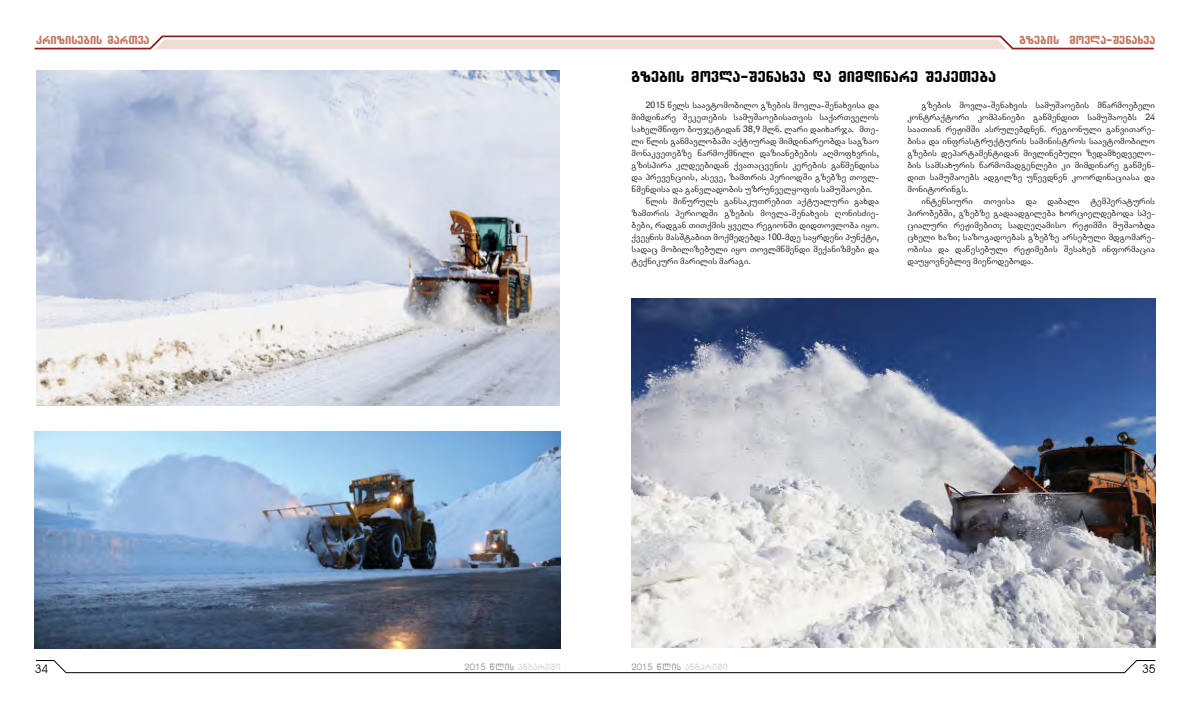
<style>
.page{position:relative;width:1191px;height:709px;background:#fff}
.page>*{position:absolute;margin:0;border:0;box-sizing:border-box;transform-origin:0 0}
.t1{font:16px "GEO Balav Mtavr";color:#000}
.t2{font:12px "GEO Balav Mtavr";color:#c17760}
.t3{font:12px "Avaza Mtavruli";color:#000}
.t4{font:9px/12px "Koling Normal";color:#000;text-align:justify}
.t5{font:9px "Sanet";color:#939598}
.s1{color:#d1d3d4}
</style>
<div class="page">
<svg style="left:36px;top:660px;width:1120px;height:13px"></svg>
<svg style="left:34px;top:35px;width:1120px;height:15px"></svg>
<img style="left:631px;top:298px;width:524px;height:349px">
<img style="left:36px;top:71px;width:523px;height:334px">
<img style="left:35px;top:431px;width:526px;height:217px">
<h2 class="t2" style="left:36px;top:33px;width:115px">KRIZISEBIS MARTVA</h2>
<h2 class="t2" style="left:1019px;top:33px;width:137px">GZEBIS MOVLA-SEENAXVA</h2>
<h1 class="t1" style="left:631px;top:67px;width:366px">GZEBIS MOVLA-SENAXVA DA MIMDINARE SEKETEBA</h1>
<p class="t4" style="left:646px;top:100px;width:235px">2015 WELS SAAVTOMOBILO GZEBIS MOVLA-SENAXVISA DA</p>
<p class="t4" style="left:631px;top:112px;width:249px">MIMDINARE SEKETEBIS SAMUSAOEBISATVIS SAQARTVELOS</p>
<p class="t4" style="left:631px;top:124px;width:249px">SAXELMWIFO BIUJETIDAN 38,9 MLN. LARI DAIXARJA. MTE-</p>
<p class="t4" style="left:631px;top:136px;width:249px">LI WLIS GANMAVLOBASI AQTIURAD MIMDINAREOBDA SAGZAO</p>
<p class="t4" style="left:631px;top:148px;width:249px">MONAKVETEBZE WARMOQMNILI DAZIANEBEBIS ARMOFXVRIS,</p>
<p class="t4" style="left:631px;top:160px;width:249px">GZISPIRA KLDEEBIDAN QVATACVENIS KEREBIS GAWMENDISA</p>
<p class="t4" style="left:631px;top:172px;width:249px">DA PREVENCIIS, ASEVE, ZAMTRIS PERIODSI GZEBZE TOVL-</p>
<p class="t4" style="left:631px;top:184px;width:242px">WMENDISA DA GANVLADOBIS UZRUNVELYOFIS SAMUSAOEBI.</p>
<p class="t4" style="left:646px;top:196px;width:235px">WLIS MIWURULS GANSAKUTREBIT AQTUALURI GAXDA</p>
<p class="t4" style="left:631px;top:208px;width:249px">ZAMTRIS PERIODSI GZEBIS MOVLA-SENAXVIS RONISZIE-</p>
<p class="t4" style="left:631px;top:220px;width:249px">BEBI, RADGAN TITQMIS YVELA REGIONSI DIDTOVLOBA IYO.</p>
<p class="t4" style="left:631px;top:232px;width:249px">QVEYNIS MASSTABIT MOQMEDEBDA 100-MDE SAYRDENI PUNQTI,</p>
<p class="t4" style="left:631px;top:244px;width:249px">SADAC MOBILIZEBULI IYO TOVLMWMENDI MEQANIZMEBI DA</p>
<p class="t4" style="left:631px;top:256px;width:121px">TEQNIKURI MARILIS MARAGI.</p>
<p class="t4" style="left:907px;top:100px;width:249px;text-indent:14px">GZEBIS MOVLA-SENAXVIS SAMUSAOEBIS MWARMOEBELI KONTRAQTORI KOMPANIEBI GAWMENDIT SAMUSAOEBS 24<br>SAATIAN REJIMSI ASRULEBDNEN. REGIONULI GANVITARE-BISA DA INFRASTRUQTURIS SAMINISTROS SAAVTOMOBILO GZEBIS DEPARTAMENTIDAN MIVLINEBULI ZEDAMXEDVELO-BIS SAMSAXURIS WARMOMADGENLEBI KI MIMDINARE GAWMEN-DIT SAMUSAOEBS ADGILZE UWEVDNEN KOORDINACIASA DA MONITORINGS.</p>
<p class="t4" style="left:907px;top:196px;width:249px;text-indent:14px">INTENSIURI TOVISA DA DABALI TEMPERATURIS PIROBEBSI, GZEBZE GADAADGILEBA XORCIELDEBODA SPE-CIALURI REJIMEBIT; SADRERAMISO REJIMSI MUSAOBDA CXELI XAZI; SAZOGADOEBAS GZEBZE ARSEBULI MDGOMARE-OBISA DA DAWESEBULI REJIMEBIS SESAXEB INFORMACIA DAUYOVNEBLIV MIEWODEBODA.</p>
<h2 class="t3" style="left:35px;top:663px;width:15px">34</h2>
<p class="t5" style="left:464px;top:662px;width:98px">2015 WLIS <span class="s1">ANGARISI</span></p>
<p class="t5" style="left:631px;top:662px;width:98px">2015 WLIS <span class="s1">ANGARISI</span></p>
<h2 class="t3" style="left:1142px;top:663px;width:15px">35</h2>
</div>
